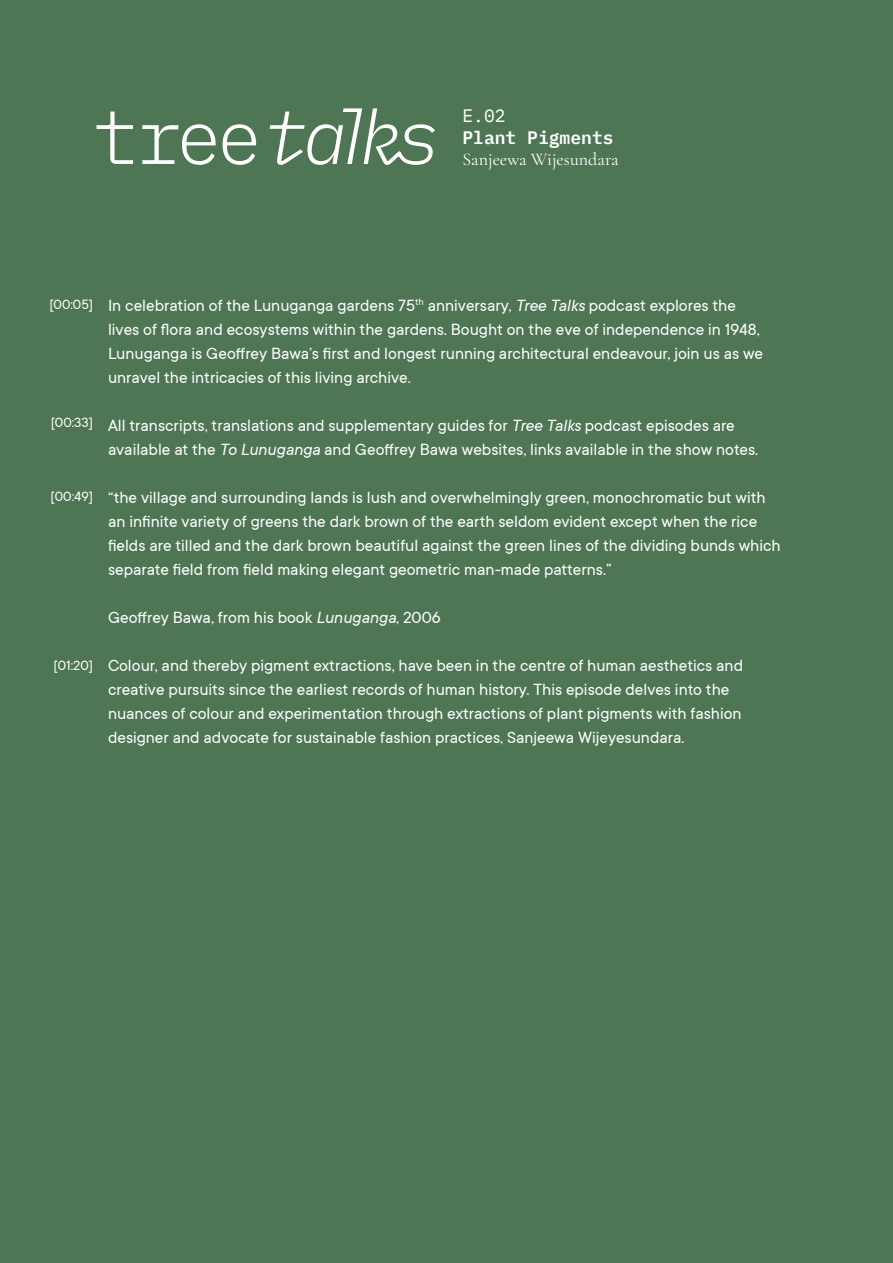
<style>
.page{position:relative;width:893px;height:1263px;background:#4e7654}
.page>*{position:absolute;margin:0;border:0;box-sizing:border-box;transform-origin:0 0}
.t1{font:18px/24px "TT Commons";color:#fff}
.t2{font:18px "Cormorant Garamond";color:#fff}
.t3{font:600 18px "IBM Plex Mono";color:#fff}
.t4{font:18px "IBM Plex Mono";color:#fff}
.t5{font:15px "TT Commons";color:#fff}
.s1{font-style:italic}
</style>
<div class="page">
<svg style="left:97px;top:112px;width:36px;height:52px"></svg>
<svg style="left:142px;top:124px;width:74px;height:41px"></svg>
<svg style="left:223px;top:124px;width:33px;height:41px"></svg>
<svg style="left:270px;top:108px;width:165px;height:57px"></svg>
<p class="t4" style="left:462px;top:102px;width:45px">E.02</p>
<p class="t3" style="left:462px;top:123px;width:153px">Plant Pigments</p>
<p class="t2" style="left:462px;top:149px;width:158px">Sanjeewa Wijesundara</p>
<p class="t5" style="left:49px;top:296px;width:45px">[00:05]</p>
<p class="t5" style="left:51px;top:414px;width:44px">[00:33]</p>
<p class="t5" style="left:51px;top:488px;width:44px">[00:49]</p>
<p class="t5" style="left:53px;top:657px;width:41px">[01:20]</p>
<p class="t1" style="left:108px;top:294px;width:657px">In celebration of the Lunuganga gardens 75<sup>th</sup> anniversary, <span class="s1">Tree Talks</span> podcast explores the lives of flora and ecosystems within the gardens. Bought on the eve of independence in 1948, Lunuganga is Geoffrey Bawa’s first and longest running architectural endeavour, join us as we unravel the intricacies of this living archive.</p>
<p class="t1" style="left:108px;top:414px;width:652px">All transcripts, translations and supplementary guides for <span class="s1">Tree Talks</span> podcast episodes are available at the <span class="s1">To Lunuganga</span> and Geoffrey Bawa websites, links available in the show notes.</p>
<p class="t1" style="left:108px;top:486px;width:674px">“the village and surrounding lands is lush and overwhelmingly green, monochromatic but with an infinite variety of greens the dark brown of the earth seldom evident except when the rice fields are tilled and the dark brown beautiful against the green lines of the dividing bunds which separate field from field making elegant geometric man-made patterns.”</p>
<p class="t1" style="left:108px;top:606px;width:334px">Geoffrey Bawa, from his book <span class="s1">Lunuganga</span>, 2006</p>
<p class="t1" style="left:108px;top:654px;width:637px">Colour, and thereby pigment extractions, have been in the centre of human aesthetics and creative pursuits since the earliest records of human history. This episode delves into the nuances of colour and experimentation through extractions of plant pigments with fashion designer and advocate for sustainable fashion practices, Sanjeewa Wijeyesundara.</p>
</div>
